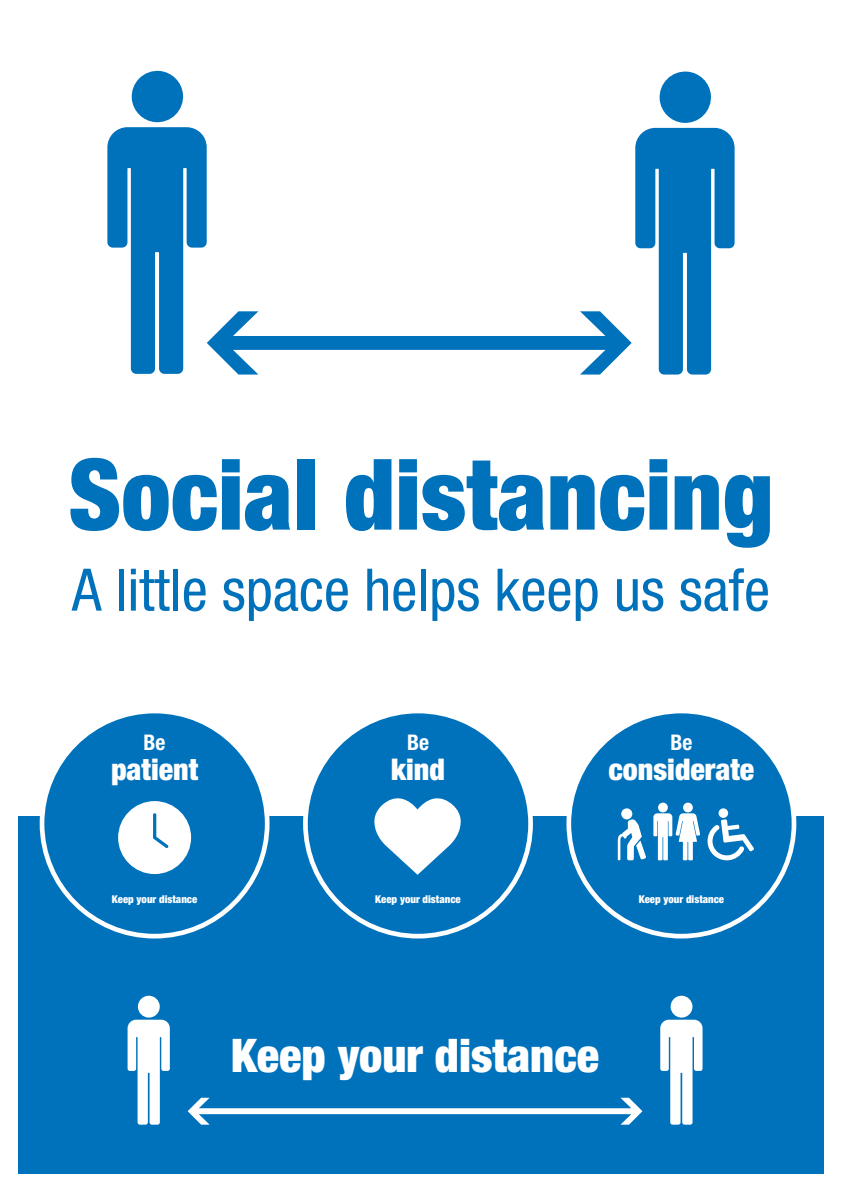
<style>
.page{position:relative;width:842px;height:1192px;background:#fff}
.page>*{position:absolute;margin:0;border:0;box-sizing:border-box;transform-origin:0 0}
.t1{font:900 condensed 98.65px "Helvetica Neue LT Std";color:#0072bc}
.t2{font:condensed 58.65px "Helvetica Neue LT Std";color:#0072bc}
.t3{font:900 condensed 46.4px "Helvetica Neue LT Std";color:#fff}
.t4{font:900 condensed 29.9px "Helvetica Neue LT Std";color:#fff}
.t5{font:700 condensed 21.55px "Helvetica Neue LT Std";color:#fff}
.t6{font:900 condensed 10.75px "Helvetica Neue LT Std";color:#fff}
</style>
<div class="page">
<div style="left:18px;top:816px;width:806px;height:358px;background:#0072bc"></div>
<svg style="left:128px;top:995px;width:42px;height:130px"></svg>
<svg style="left:660px;top:995px;width:42px;height:130px"></svg>
<svg style="left:188px;top:1098px;width:454px;height:27px"></svg>
<svg style="left:107px;top:70px;width:628px;height:305px"></svg>
<div style="left:42px;top:711px;width:225px;height:225px;background:#0072bc;border-radius:50%"></div>
<div style="left:40px;top:709px;width:230px;height:229px;border:5px solid #fff;border-radius:50%"></div>
<svg style="left:118px;top:801px;width:73px;height:73px"></svg>
<div style="left:305px;top:711px;width:226px;height:225px;background:#0072bc;border-radius:50%"></div>
<div style="left:303px;top:709px;width:230px;height:229px;border:5px solid #fff;border-radius:50%"></div>
<svg style="left:374px;top:798px;width:87px;height:77px"></svg>
<div style="left:569px;top:711px;width:225px;height:225px;background:#0072bc;border-radius:50%"></div>
<div style="left:566px;top:709px;width:230px;height:229px;border:5px solid #fff;border-radius:50%"></div>
<svg style="left:707px;top:808px;width:47px;height:52px"></svg>
<div style="left:621px;top:808px;width:11px;height:11px;background:#fff;border-radius:50%"></div>
<svg style="left:618px;top:819px;width:28px;height:41px"></svg>
<svg style="left:653px;top:802px;width:47px;height:58px"></svg>
<h1 class="t1" style="left:68px;top:434px;width:707px">Social distancing</h1>
<h2 class="t2" style="left:72px;top:556px;width:699px">A little space helps keep us safe</h2>
<h3 class="t5" style="left:144px;top:730px;width:23px">Be</h3>
<h3 class="t4" style="left:111px;top:751px;width:89px">patient</h3>
<h3 class="t5" style="left:407px;top:730px;width:23px">Be</h3>
<h3 class="t4" style="left:391px;top:751px;width:55px">kind</h3>
<p class="t6" style="left:112px;top:892px;width:87px">Keep your distance</p>
<p class="t6" style="left:375px;top:892px;width:87px">Keep your distance</p>
<h3 class="t5" style="left:670px;top:730px;width:23px">Be</h3>
<h3 class="t4" style="left:608px;top:751px;width:147px">considerate</h3>
<p class="t6" style="left:639px;top:892px;width:87px">Keep your distance</p>
<h3 class="t3" style="left:231px;top:1027px;width:370px">Keep your distance</h3>
</div>
